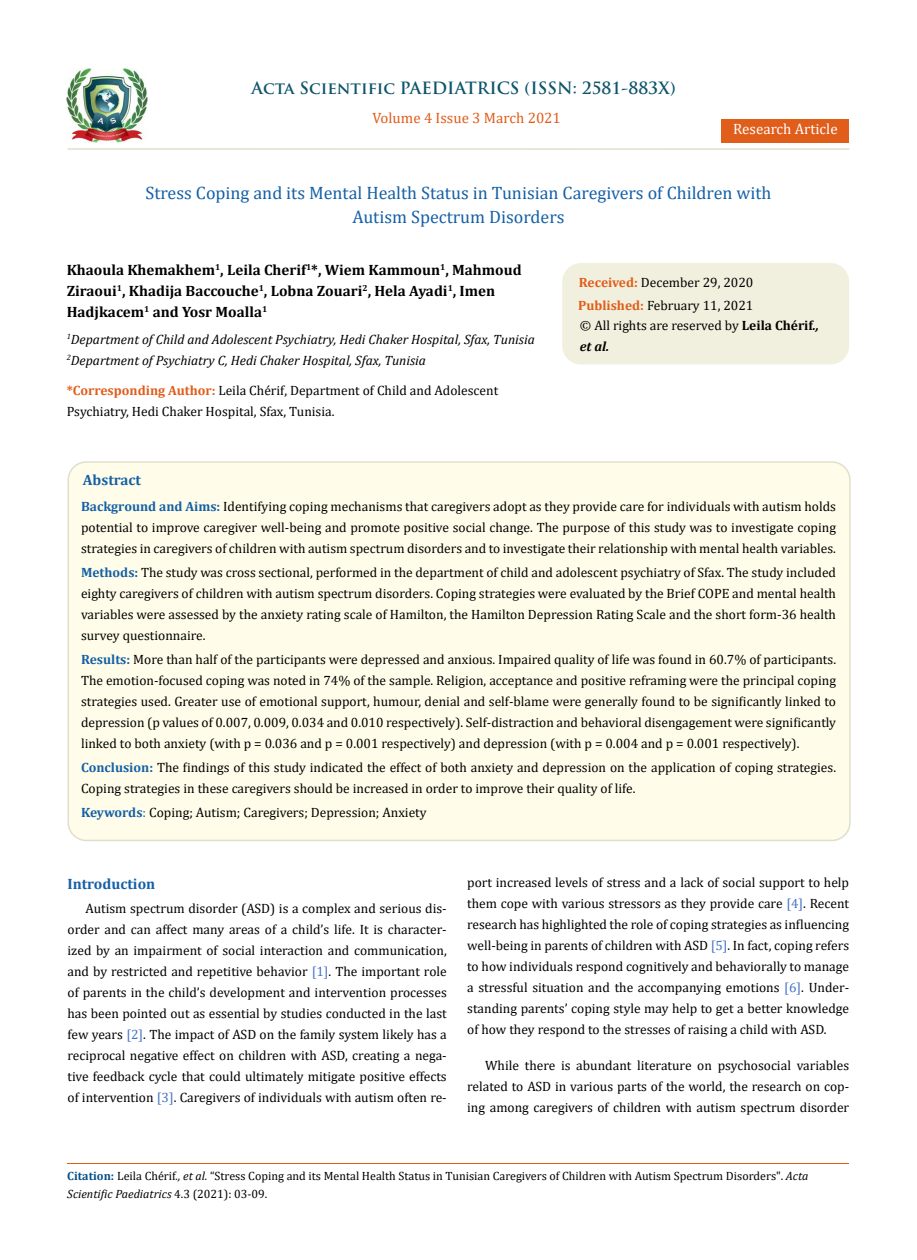
<style>
.page{position:relative;width:917px;height:1260px;background:#fff}
.page>*{position:absolute;margin:0;border:0;box-sizing:border-box;transform-origin:0 0}
.t1{font:18px/24px "Cambria";color:#1560a6;text-align:center}
.t2{font:700 16.5px "Trajan Pro";color:#0e546a}
.t3{font:700 15px/21px "Cambria";color:#000}
.t4{font:15px "Cambria";color:#e05d1a}
.t5{font:700 15px "Cambria";color:#1560a6}
.t6{font:15px "Cambria";color:#fff}
.t7{font:13.5px/21px "Cambria";color:#000;text-align:justify}
.t8{font:italic 13.5px/21px "Cambria";color:#000}
.t9{font:12px/18px "Cambria";color:#000}
.s1{font-weight:700;color:#e05d1a}
.s2{font-weight:700}
.s3{font-weight:700;font-style:italic}
.s4{font-weight:700;color:#1560a6}
.s5{color:#1560a6}
.s6{color:#4472c4}
.s7{font-weight:700;color:#035089}
.s8{font-style:italic}
</style>
<div class="page">
<img style="left:67px;top:68px;width:80px;height:74px">
<div style="left:721px;top:119px;width:128px;height:23px;background:#e05d1a"></div>
<div style="left:563px;top:264px;width:285px;height:100px;background:#f1f0de;border-radius:18px"></div>
<div style="left:562px;top:263px;width:287px;height:101px;border:2px solid #f1f0de;border-radius:18px"></div>
<div style="left:68px;top:462px;width:781px;height:378px;background:#fffde9;border-radius:18px"></div>
<div style="left:67px;top:461px;width:783px;height:380px;border:2px solid #e0dfcd;border-radius:18px"></div>
<hr style="left:67px;top:1163px;width:782px;height:1px;background:#e05d1a">
<hr style="left:67px;top:148px;width:782px;height:2px;background:#e0dfcd">
<p class="t2" style="left:252px;top:77px;width:425px">Acta Scientific PAEDIATRICS (ISSN: 2581-883X)</p>
<p class="t4" style="left:372px;top:109px;width:190px">Volume 4 Issue 3 March 2021</p>
<p class="t6" style="left:733px;top:120px;width:106px">Research Article</p>
<h1 class="t1" style="left:145px;top:181px;width:627px">Stress Coping and its Mental Health Status in Tunisian Caregivers of Children with<br>Autism Spectrum Disorders</h1>
<p class="t3" style="left:67px;top:259px;width:456px">Khaoula Khemakhem<sup>1</sup>, Leila Cherif<sup>1</sup>*, Wiem Kammoun<sup>1</sup>, Mahmoud<br>Ziraoui<sup>1</sup>, Khadija Baccouche<sup>1</sup>, Lobna Zouari<sup>2</sup>, Hela Ayadi<sup>1</sup>, Imen<br>Hadjkacem<sup>1</sup> and Yosr Moalla<sup>1</sup></p>
<p class="t8" style="left:67px;top:328px;width:469px"><sup>1</sup>Department of Child and Adolescent Psychiatry, Hedi Chaker Hospital, Sfax, Tunisia<br><sup>2</sup>Department of Psychiatry C, Hedi Chaker Hospital, Sfax, Tunisia</p>
<p class="t7" style="left:67px;top:380px;width:433px"><span class="s1">*Corresponding Author:</span> Leila Chérif, Department of Child and Adolescent<br>Psychiatry, Hedi Chaker Hospital, Sfax, Tunisia.</p>
<p class="t7" style="left:578px;top:271px;width:177px;line-height:23px"><span class="s1">Received:</span> December 29, 2020<br><span class="s1">Published:</span> February 11, 2021</p>
<p class="t7" style="left:580px;top:315px;width:241px">© All rights are reserved by <span class="s2">Leila Chérif</span><span class="s3">., et al.</span></p>
<p class="t5" style="left:83px;top:470px;width:60px">Abstract</p>
<p class="t7" style="left:81px;top:495px;width:756px"><span class="s4">Background and Aims:</span> Identifying coping mechanisms that caregivers adopt as they provide care for individuals with autism holds potential to improve caregiver well-being and promote positive social change. The purpose of this study was to investigate coping strategies in caregivers of children with autism spectrum disorders and to investigate their relationship with mental health variables.</p>
<p class="t7" style="left:81px;top:561px;width:756px"><span class="s4">Methods:</span> The study was cross sectional, performed in the department of child and adolescent psychiatry of Sfax. The study included eighty caregivers of children with autism spectrum disorders. Coping strategies were evaluated by the Brief COPE and mental health variables were assessed by the anxiety rating scale of Hamilton, the Hamilton Depression Rating Scale and the short form-36 health survey questionnaire.</p>
<p class="t7" style="left:81px;top:648px;width:756px"><span class="s4">Results:</span> More than half of the participants were depressed and anxious. Impaired quality of life was found in 60.7% of participants.<br>The emotion-focused coping was noted in 74% of the sample. Religion, acceptance and positive reframing were the principal coping strategies used. Greater use of emotional support, humour, denial and self-blame were generally found to be significantly linked to depression (p values of 0.007, 0.009, 0.034 and 0.010 respectively). Self-distraction and behavioral disengagement were significantly linked to both anxiety (with p = 0.036 and p = 0.001 respectively) and depression (with p = 0.004 and p = 0.001 respectively).</p>
<p class="t7" style="left:81px;top:757px;width:756px"><span class="s4">Conclusion:</span> The findings of this study indicated the effect of both anxiety and depression on the application of coping strategies.<br>Coping strategies in these caregivers should be increased in order to improve their quality of life.</p>
<p class="t7" style="left:81px;top:802px;width:347px"><span class="s4">Keywords</span><span class="s5">:</span> Coping; Autism; Caregivers; Depression; Anxiety</p>
<p class="t5" style="left:67px;top:873px;width:89px">Introduction</p>
<p class="t7" style="left:67px;top:898px;width:381px;text-indent:18px">Autism spectrum disorder (ASD) is a complex and serious dis&shy;order and can affect many areas of a child’s life. It is character&shy;ized by an impairment of social interaction and communication, and by restricted and repetitive behavior <span class="s6">[1]</span>. The important role of parents in the child’s development and intervention processes has been pointed out as essential by studies conducted in the last few years <span class="s6">[2]</span>. The impact of ASD on the family system likely has a reciprocal negative effect on children with ASD, creating a nega&shy;tive feedback cycle that could ultimately mitigate positive effects of intervention <span class="s6">[3]</span>. Caregivers of individuals with autism often re-</p>
<p class="t7" style="left:467px;top:872px;width:383px">port increased levels of stress and a lack of social support to help them cope with various stressors as they provide care <span class="s6">[4]</span>. Recent research has highlighted the role of coping strategies as influencing well-being in parents of children with ASD <span class="s6">[5]</span>. In fact, coping refers to how individuals respond cognitively and behaviorally to manage a stressful situation and the accompanying emotions <span class="s6">[6]</span>. Under&shy;standing parents’ coping style may help to get a better knowledge of how they respond to the stresses of raising a child with ASD.</p>
<p class="t7" style="left:467px;top:1055px;width:383px;text-indent:18px">While there is abundant literature on psychosocial variables related to ASD in various parts of the world, the research on cop&shy;ing among caregivers of children with autism spectrum disorder</p>
<p class="t9" style="left:67px;top:1167px;width:742px"><span class="s7">Citation:</span> Leila Chérif<span class="s8">., et al.</span> “Stress Coping and its Mental Health Status in Tunisian Caregivers of Children with Autism Spectrum Disorders". <span class="s8">Acta<br>Scientific Paediatrics</span> 4.3 (2021): 03-09.</p>
</div>
